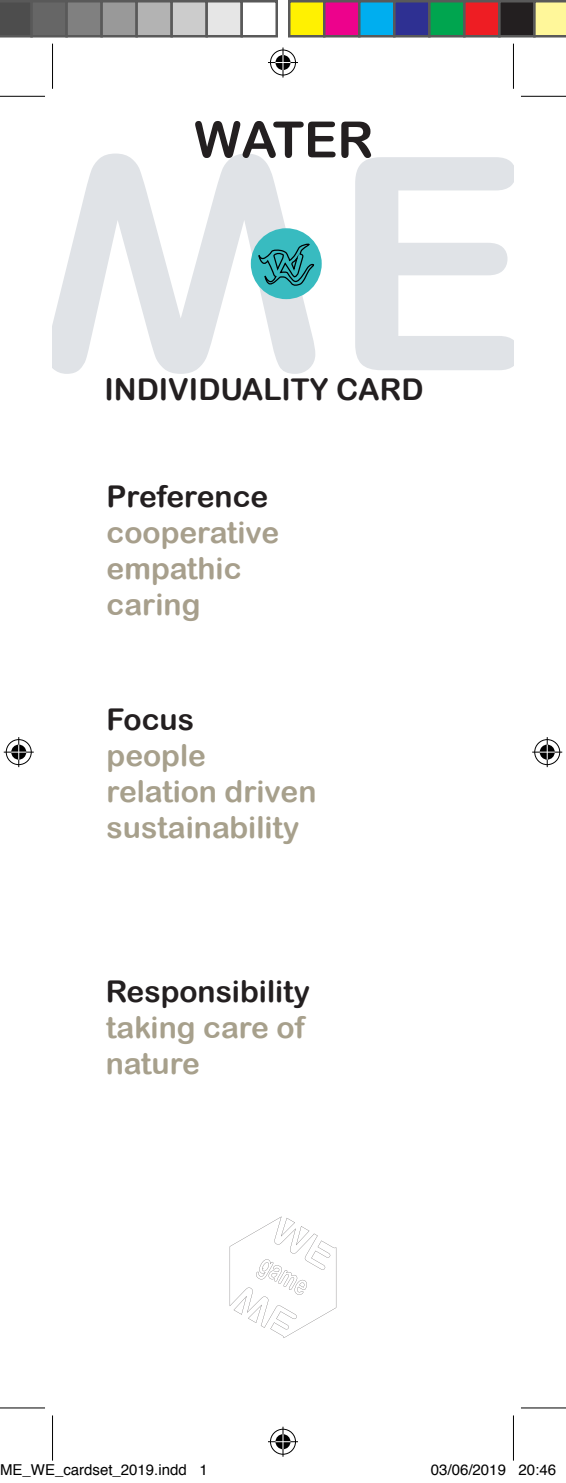
<style>
.page{position:relative;width:566px;height:1483px;background:#fff}
.page>*{position:absolute;margin:0;border:0;box-sizing:border-box;transform-origin:0 0}
.t1{font:50px "Arial Rounded MT Bold";color:#231f20}
.t2{font:30px/36px "Arial Rounded MT Bold";color:#a7a08c}
.t3{font:30px "Arial Rounded MT Bold";color:#231f20}
.t4{font:30px/36px "Arial Rounded MT Bold";color:#a79f8c}
.t5{font:15px "Helvetica";color:#000}
</style>
<div class="page">
<svg style="left:52px;top:153px;width:263px;height:221px"></svg>
<svg style="left:355px;top:157px;width:158px;height:213px;fill:#e0e3e7"></svg>
<div style="left:251px;top:228px;width:71px;height:71px;background:#38bbc0;border-radius:50%"></div>
<svg style="left:256px;top:238px;width:59px;height:50px"></svg>
<svg style="left:230px;top:1216px;width:106px;height:121px"></svg>
<hr style="left:0;top:96px;width:45px;height:1px;background:#000">
<hr style="left:521px;top:96px;width:45px;height:1px;background:#000">
<hr style="left:0;top:1407px;width:45px;height:1px;background:#000">
<hr style="left:521px;top:1407px;width:45px;height:1px;background:#000">
<hr style="left:52px;top:44px;width:1px;height:45px;background:#000">
<hr style="left:52px;top:1415px;width:1px;height:45px;background:#000">
<hr style="left:513px;top:44px;width:1px;height:45px;background:#000">
<hr style="left:513px;top:1415px;width:1px;height:45px;background:#000">
<div style="left:269px;top:48px;width:28px;height:29px;border:3px solid #fff;border-radius:50%"></div>
<hr style="left:268px;top:61px;width:30px;height:3px;background:#fff">
<hr style="left:281px;top:47px;width:3px;height:30px;background:#fff">
<div style="left:274px;top:53px;width:18px;height:19px;border:3px solid #fff;border-radius:50%"></div>
<div style="left:270px;top:50px;width:26px;height:25px;border:1px solid #000;border-radius:50%"></div>
<hr style="left:268px;top:62px;width:30px;height:1px;background:#000">
<hr style="left:282px;top:47px;width:1px;height:30px;background:#000">
<svg style="left:275px;top:55px;width:15px;height:15px"></svg>
<div style="left:269px;top:1427px;width:28px;height:28px;border:3px solid #fff;border-radius:50%"></div>
<svg style="left:268px;top:1439px;width:30px;height:4px"></svg>
<hr style="left:281px;top:1426px;width:3px;height:30px;background:#fff">
<div style="left:274px;top:1432px;width:18px;height:18px;border:3px solid #fff;border-radius:50%"></div>
<div style="left:270px;top:1428px;width:26px;height:26px;border:1px solid #000;border-radius:50%"></div>
<hr style="left:268px;top:1441px;width:30px;height:1px;background:#000">
<hr style="left:282px;top:1426px;width:1px;height:30px;background:#000">
<svg style="left:275px;top:1434px;width:15px;height:15px"></svg>
<div style="left:5px;top:738px;width:28px;height:28px;border:3px solid #fff;border-radius:50%"></div>
<hr style="left:4px;top:750px;width:30px;height:3px;background:#fff">
<hr style="left:17px;top:737px;width:3px;height:30px;background:#fff">
<div style="left:10px;top:743px;width:18px;height:18px;border:3px solid #fff;border-radius:50%"></div>
<div style="left:6px;top:739px;width:26px;height:26px;border:1px solid #000;border-radius:50%"></div>
<hr style="left:4px;top:751px;width:30px;height:1px;background:#000">
<hr style="left:18px;top:737px;width:1px;height:30px;background:#000">
<svg style="left:11px;top:744px;width:15px;height:15px"></svg>
<div style="left:533px;top:738px;width:28px;height:28px;border:3px solid #fff;border-radius:50%"></div>
<hr style="left:532px;top:750px;width:30px;height:3px;background:#fff">
<hr style="left:545px;top:737px;width:3px;height:30px;background:#fff">
<div style="left:538px;top:743px;width:18px;height:18px;border:3px solid #fff;border-radius:50%"></div>
<div style="left:534px;top:739px;width:26px;height:26px;border:1px solid #000;border-radius:50%"></div>
<hr style="left:532px;top:751px;width:30px;height:1px;background:#000">
<hr style="left:546px;top:737px;width:1px;height:30px;background:#000">
<svg style="left:539px;top:744px;width:15px;height:15px"></svg>
<svg style="left:0;top:0;width:30px;height:37px"></svg>
<div style="left:32px;top:1px;width:35px;height:35px;background:#666"></div>
<div style="left:30px;top:0;width:38px;height:37px;border:2px solid #595959"></div>
<div style="left:67px;top:1px;width:35px;height:35px;background:#808080"></div>
<div style="left:65px;top:0;width:38px;height:37px;border:2px solid #595959"></div>
<div style="left:102px;top:1px;width:35px;height:35px;background:#999"></div>
<div style="left:100px;top:0;width:38px;height:37px;border:2px solid #595959"></div>
<div style="left:137px;top:1px;width:35px;height:35px;background:#b3b3b3"></div>
<div style="left:135px;top:0;width:38px;height:37px;border:2px solid #595959"></div>
<div style="left:172px;top:1px;width:35px;height:35px;background:#ccc"></div>
<div style="left:170px;top:0;width:38px;height:37px;border:2px solid #595959"></div>
<div style="left:207px;top:1px;width:35px;height:35px;background:#e6e6e6"></div>
<div style="left:205px;top:0;width:38px;height:37px;border:2px solid #595959"></div>
<div style="left:240px;top:0;width:38px;height:37px;border:2px solid #595959"></div>
<div style="left:289px;top:1px;width:35px;height:35px;background:#fff101"></div>
<div style="left:288px;top:0;width:37px;height:37px;border:2px solid #595959"></div>
<div style="left:324px;top:1px;width:35px;height:35px;background:#ed028c"></div>
<div style="left:323px;top:0;width:37px;height:37px;border:2px solid #595959"></div>
<div style="left:359px;top:1px;width:35px;height:35px;background:#00aeef"></div>
<div style="left:358px;top:0;width:37px;height:37px;border:2px solid #595959"></div>
<div style="left:394px;top:1px;width:35px;height:35px;background:#2e3092"></div>
<div style="left:393px;top:0;width:37px;height:37px;border:2px solid #595959"></div>
<div style="left:429px;top:1px;width:35px;height:35px;background:#00a54f"></div>
<div style="left:428px;top:0;width:37px;height:37px;border:2px solid #595959"></div>
<div style="left:464px;top:1px;width:35px;height:35px;background:#ee1d23"></div>
<div style="left:463px;top:0;width:37px;height:37px;border:2px solid #595959"></div>
<div style="left:499px;top:1px;width:35px;height:35px;background:#231f20"></div>
<div style="left:498px;top:0;width:37px;height:37px;border:2px solid #595959"></div>
<svg style="left:533px;top:0;width:33px;height:37px"></svg>
<h1 class="t1" style="left:194px;top:110px;width:181px">WATER</h1>
<p class="t3" style="left:104px;top:372px;width:320px">INDIVIDUALITY CARD</p>
<p class="t3" style="left:107px;top:479px;width:163px">Preference</p>
<p class="t4" style="left:107px;top:514px;width:174px">cooperative empathic caring</p>
<p class="t3" style="left:107px;top:701px;width:89px">Focus</p>
<p class="t2" style="left:107px;top:737px;width:211px">people relation driven sustainability</p>
<p class="t3" style="left:106px;top:973px;width:206px">Responsibility</p>
<p class="t2" style="left:106px;top:1009px;width:200px">taking care of nature</p>
<p class="t5" style="left:0;top:1458px;width:209px">ME_WE_cardset_2019.indd 1</p>
<p class="t5" style="left:431px;top:1458px;width:127px">03/06/2019 20:46</p>
</div>
